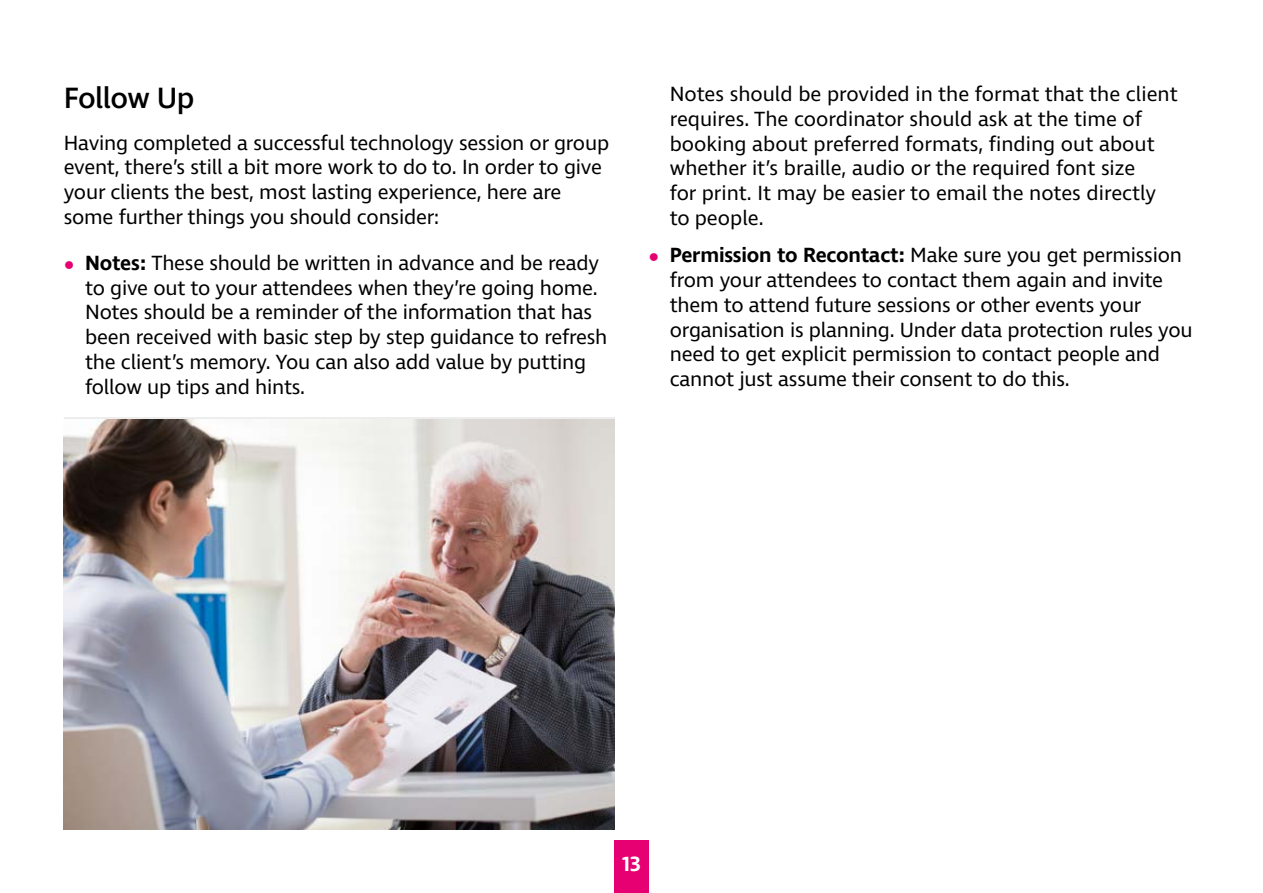
<style>
.page{position:relative;width:1263px;height:893px;background:#fff}
.page>*{position:absolute;margin:0;border:0;box-sizing:border-box;transform-origin:0 0}
.t1{font:500 30px "Ingra";letter-spacing:-.02em;color:#000}
.P-14{font:21px/24.8px "Ingra";letter-spacing:-.01em;color:#000}
.t2{font:600 21px "Ingra";color:#fff}
.s1{font-weight:700;font-size:27px;color:#e60071}
.s2{font-weight:600}
</style>
<div class="page">
<div style="left:614px;top:840px;width:34px;height:53px;background:#e60071"></div>
<img style="left:64px;top:419px;width:550px;height:410px">
<h3 class="t1" style="left:64px;top:79px;width:132px">Follow Up</h3>
<p class="P-14" style="left:64px;top:131px;width:547px">Having completed a successful technology session or group event, there’s still a bit more work to do to. In order to give your clients the best, most lasting experience, here are some further things you should consider:</p>
<p class="P-14" style="left:85px;top:252px;width:524px;text-indent:-21px"><span class="s1">•</span> <span class="s2">Notes:</span> These should be written in advance and be ready to give out to your attendees when they’re going home.<br>Notes should be a reminder of the information that has been received with basic step by step guidance to refresh the client’s memory. You can also add value by putting follow up tips and hints.</p>
<p class="P-14" style="left:670px;top:83px;width:509px">Notes should be provided in the format that the client requires. The coordinator should ask at the time of booking about preferred formats, finding out about whether it’s braille, audio or the required font size<br>for print. It may be easier to email the notes directly to people.</p>
<p class="P-14" style="left:670px;top:244px;width:524px;text-indent:-21px"><span class="s1">•</span> <span class="s2">Permission to Recontact:</span> Make sure you get permission from your attendees to contact them again and invite them to attend future sessions or other events your organisation is planning. Under data protection rules you need to get explicit permission to contact people and cannot just assume their consent to do this.</p>
<p class="t2" style="left:622px;top:850px;width:20px">13</p>
</div>
